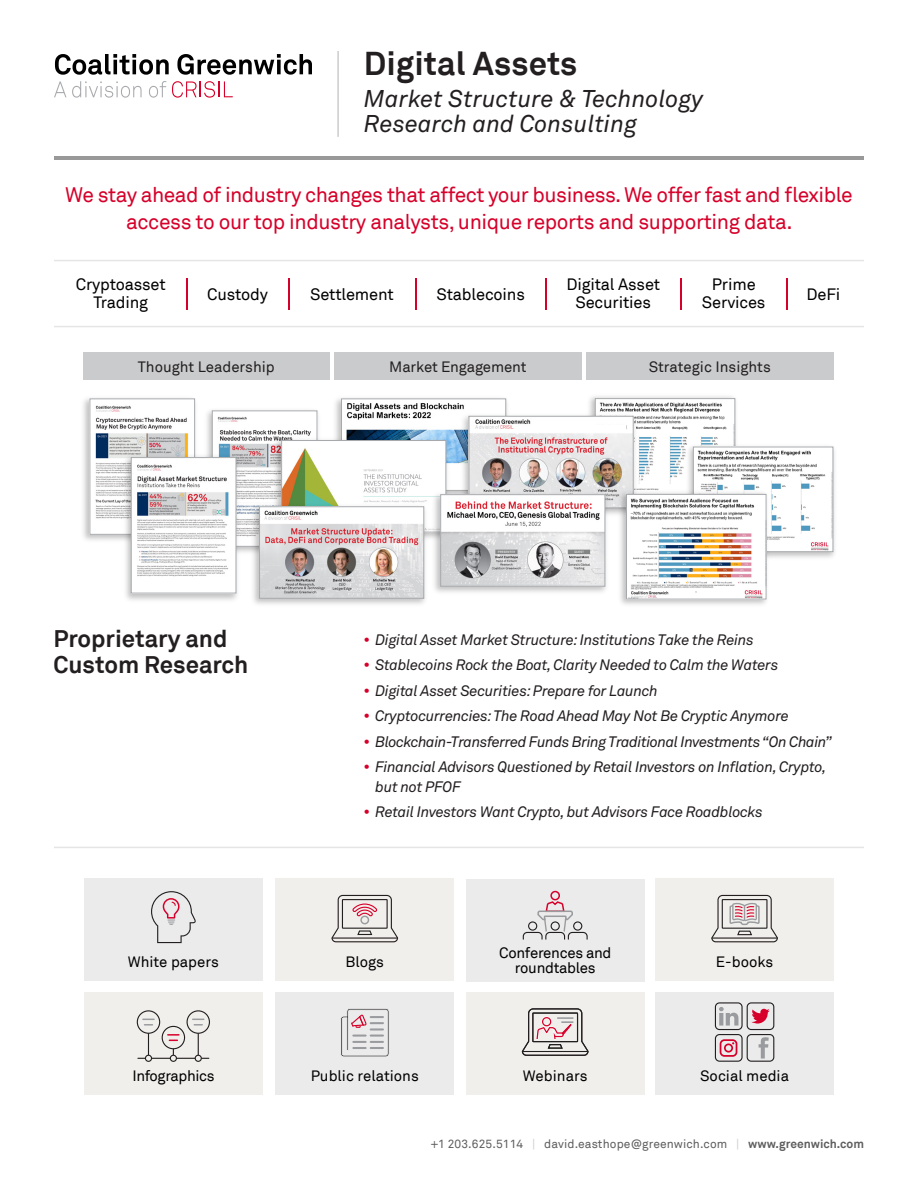
<style>
.page{position:relative;width:918px;height:1188px;background:#fff}
.page>*{position:absolute;margin:0;border:0;box-sizing:border-box;transform-origin:0 0}
.Sellsheet_Title{font:700 33px "Akkurat Pro";letter-spacing:.005em;color:#231f20}
.Sellsheet_Title-2{font:italic 24px/25.5px "Akkurat";letter-spacing:.005em;color:#231f20}
.Body_text{font:700 24px/25.5px "Akkurat Pro";color:#231f20}
.Body_text-2{font:21px/27px "Akkurat Pro";letter-spacing:-.025em;color:#d6002a;text-align:center}
.t1{font:16.5px/18px "Akkurat Pro";letter-spacing:-.01em;color:#000;text-align:center}
.Body_text-3{font:italic 15px/19.5px "Akkurat";letter-spacing:-.02em;color:#231f20}
.t2{font:15px/14.9px "Akkurat Pro";letter-spacing:-.005em;color:#000;text-align:center}
.t3{font:15px "Akkurat Pro";color:#231f20}
.t4{font:15px "Akkurat Pro";letter-spacing:-.025em;color:#000}
.t5{font:12px "Akkurat Pro";letter-spacing:.01em;color:#5d5e5d}
.s1{font-family:"Gotham";font-weight:500;font-style:normal;color:#d6002a}
.s2{color:#cecfce}
.s3{font-weight:700}
</style>
<div class="page">
<hr style="left:337px;top:51px;width:2px;height:86px;background:#ccc">
<svg style="left:55px;top:54px;width:114px;height:21px"></svg>
<svg style="left:177px;top:54px;width:135px;height:21px"></svg>
<svg style="left:54px;top:81px;width:12px;height:16px"></svg>
<svg style="left:72px;top:81px;width:70px;height:17px"></svg>
<svg style="left:149px;top:81px;width:17px;height:17px"></svg>
<svg style="left:172px;top:81px;width:61px;height:17px"></svg>
<hr style="left:54px;top:156px;width:810px;height:4px;background:#999">
<hr style="left:54px;top:326px;width:810px;height:1px;background:#ccc">
<hr style="left:54px;top:260px;width:810px;height:1px;background:#ccc">
<hr style="left:54px;top:847px;width:810px;height:1px;background:#ccc">
<hr style="left:186px;top:278px;width:1px;height:32px;background:#d6002a">
<hr style="left:288px;top:278px;width:1px;height:32px;background:#d6002a">
<hr style="left:415px;top:278px;width:2px;height:32px;background:#d6002a">
<hr style="left:545px;top:278px;width:2px;height:32px;background:#d6002a">
<hr style="left:680px;top:278px;width:1px;height:32px;background:#d6002a">
<hr style="left:786px;top:278px;width:2px;height:32px;background:#d6002a">
<img style="left:589px;top:396px;width:147px;height:45px">
<img style="left:597px;top:400px;width:136px;height:84px">
<div style="left:595px;top:398px;width:140px;height:106px;border:1px solid #a7a9ac"></div>
<img style="left:83px;top:398px;width:113px;height:143px">
<img style="left:92px;top:401px;width:101px;height:132px">
<div style="left:90px;top:399px;width:105px;height:136px;border:1px solid #a7a9ac"></div>
<img style="left:207px;top:410px;width:111px;height:142px">
<img style="left:214px;top:413px;width:101px;height:132px">
<div style="left:212px;top:411px;width:105px;height:136px;border:1px solid #a7a9ac"></div>
<img style="left:119px;top:452px;width:125px;height:148px">
<img style="left:133px;top:459px;width:101px;height:132px">
<div style="left:131px;top:457px;width:105px;height:136px;border:1px solid #a7a9ac"></div>
<img style="left:335px;top:398px;width:172px;height:36px">
<img style="left:343px;top:401px;width:161px;height:63px">
<div style="left:341px;top:399px;width:165px;height:92px;border:1px solid #a7a9ac"></div>
<img style="left:271px;top:434px;width:183px;height:67px">
<img style="left:283px;top:442px;width:161px;height:59px">
<div style="left:281px;top:440px;width:165px;height:92px;border:1px solid #a7a9ac"></div>
<img style="left:248px;top:501px;width:182px;height:103px">
<img style="left:261px;top:508px;width:161px;height:89px">
<div style="left:259px;top:506px;width:165px;height:93px;border:1px solid #a7a9ac"></div>
<img style="left:458px;top:410px;width:182px;height:104px">
<img style="left:471px;top:418px;width:161px;height:88px">
<div style="left:469px;top:416px;width:165px;height:92px;border:1px solid #a7a9ac"></div>
<div style="left:595px;top:425px;width:31px;height:6px;background:#fff"></div>
<img style="left:430px;top:489px;width:183px;height:103px">
<img style="left:442px;top:496px;width:161px;height:89px">
<div style="left:440px;top:494px;width:165px;height:93px;border:1px solid #a7a9ac"></div>
<div style="left:83px;top:352px;width:246px;height:28px;background:#cacbcd"></div>
<div style="left:334px;top:352px;width:248px;height:28px;background:#cacbcd"></div>
<div style="left:586px;top:352px;width:248px;height:28px;background:#cacbcd"></div>
<img style="left:683px;top:441px;width:152px;height:117px">
<img style="left:695px;top:449px;width:136px;height:101px">
<div style="left:693px;top:447px;width:140px;height:105px;border:1px solid #a7a9ac"></div>
<img style="left:616px;top:488px;width:156px;height:117px">
<img style="left:628px;top:496px;width:136px;height:101px">
<div style="left:626px;top:494px;width:140px;height:105px;border:1px solid #a7a9ac"></div>
<div style="left:655px;top:992px;width:179px;height:103px;background:#ebebeb"></div>
<svg style="left:751px;top:1008px;width:19px;height:16px"></svg>
<div style="left:715px;top:1002px;width:28px;height:28px;border:1px solid #231f20;border-radius:4px"></div>
<div style="left:747px;top:1002px;width:27px;height:28px;border:1px solid #231f20;border-radius:4px"></div>
<div style="left:715px;top:1034px;width:28px;height:28px;border:1px solid #231f20;border-radius:4px"></div>
<div style="left:747px;top:1034px;width:27px;height:28px;border:1px solid #231f20;border-radius:4px"></div>
<svg style="left:719px;top:1007px;width:19px;height:19px"></svg>
<svg style="left:759px;top:1037px;width:10px;height:22px"></svg>
<div style="left:720px;top:1039px;width:17px;height:18px;background:#d6002a;border-radius:5px"></div>
<svg style="left:721px;top:1041px;width:15px;height:14px"></svg>
<div style="left:655px;top:879px;width:179px;height:102px;background:#f1efec"></div>
<svg style="left:711px;top:894px;width:67px;height:49px"></svg>
<div style="left:466px;top:992px;width:179px;height:103px;background:#f1efec"></div>
<svg style="left:521px;top:1008px;width:68px;height:48px"></svg>
<hr style="left:522px;top:1051px;width:66px;height:1px;background:#231f20">
<div style="left:466px;top:880px;width:179px;height:102px;background:#ebebeb"></div>
<div style="left:550px;top:891px;width:10px;height:9px;border:2px solid #d6002a;border-radius:50%"></div>
<svg style="left:522px;top:902px;width:66px;height:38px"></svg>
<div style="left:275px;top:992px;width:179px;height:103px;background:#ebebeb"></div>
<svg style="left:340px;top:1008px;width:49px;height:49px"></svg>
<div style="left:275px;top:879px;width:179px;height:102px;background:#f1efec"></div>
<svg style="left:331px;top:894px;width:68px;height:49px"></svg>
<div style="left:84px;top:992px;width:179px;height:103px;background:#f1efec"></div>
<hr style="left:138px;top:1058px;width:71px;height:1px;background:#231f20">
<div style="left:145px;top:1055px;width:7px;height:6px;background:#f1efec;border-radius:50%"></div>
<div style="left:145px;top:1055px;width:7px;height:7px;border:1px solid #231f20;border-radius:50%"></div>
<svg style="left:137px;top:1011px;width:23px;height:22px"></svg>
<div style="left:137px;top:1010px;width:23px;height:24px;border:1px solid #231f20;border-radius:50%"></div>
<svg style="left:143px;top:1019px;width:11px;height:36px"></svg>
<div style="left:195px;top:1055px;width:7px;height:7px;border:1px solid #231f20;border-radius:50%"></div>
<svg style="left:187px;top:1011px;width:22px;height:22px"></svg>
<div style="left:187px;top:1010px;width:23px;height:24px;border:1px solid #231f20;border-radius:50%"></div>
<svg style="left:193px;top:1019px;width:11px;height:42px"></svg>
<div style="left:170px;top:1055px;width:7px;height:7px;border:1px solid #231f20;border-radius:50%"></div>
<svg style="left:162px;top:1026px;width:23px;height:23px"></svg>
<div style="left:162px;top:1026px;width:23px;height:23px;border:1px solid #231f20;border-radius:50%"></div>
<svg style="left:168px;top:1034px;width:11px;height:27px"></svg>
<div style="left:84px;top:878px;width:179px;height:103px;background:#ebebeb"></div>
<svg style="left:151px;top:891px;width:45px;height:52px"></svg>
<p class="Sellsheet_Title" style="left:364px;top:43px;width:215px">Digital Assets</p>
<p class="Sellsheet_Title-2" style="left:364px;top:86px;width:341px">Market Structure &amp; Technology<br>Research and Consulting</p>
<p class="Body_text-2" style="left:65px;top:182px;width:789px">We stay ahead of industry changes that affect your business. We offer fast and flexible access to our top industry analysts, unique reports and supporting data.</p>
<p class="t1" style="left:76px;top:276px;width:92px">Cryptoasset<br>Trading</p>
<p class="t1" style="left:207px;top:286px;width:62px">Custody</p>
<p class="t1" style="left:310px;top:286px;width:85px">Settlement</p>
<p class="t1" style="left:436px;top:286px;width:90px">Stablecoins</p>
<p class="t1" style="left:566px;top:276px;width:95px">Digital Asset<br>Securities</p>
<p class="t1" style="left:702px;top:276px;width:65px">Prime<br>Services</p>
<p class="t1" style="left:807px;top:286px;width:35px">DeFi</p>
<p class="t3" style="left:138px;top:358px;width:139px">Thought Leadership</p>
<p class="t3" style="left:389px;top:358px;width:139px">Market Engagement</p>
<p class="t3" style="left:649px;top:358px;width:124px">Strategic Insights</p>
<p class="Body_text" style="left:53px;top:626px;width:197px">Proprietary and<br>Custom Research</p>
<p class="Body_text-3" style="left:363px;top:630px;width:392px"><span class="s1">•</span> Digital Asset Market Structure: Institutions Take the Reins</p>
<p class="Body_text-3" style="left:363px;top:656px;width:417px"><span class="s1">•</span> Stablecoins Rock the Boat, Clarity Needed to Calm the Waters</p>
<p class="Body_text-3" style="left:363px;top:681px;width:296px"><span class="s1">•</span> Digital Asset Securities: Prepare for Launch</p>
<p class="Body_text-3" style="left:363px;top:707px;width:427px"><span class="s1">•</span> Cryptocurrencies: The Road Ahead May Not Be Cryptic Anymore</p>
<p class="Body_text-3" style="left:363px;top:732px;width:470px"><span class="s1">•</span> Blockchain-Transferred Funds Bring Traditional Investments “On Chain”</p>
<p class="Body_text-3" style="left:375px;top:758px;width:453px;text-indent:-12px"><span class="s1">•</span> Financial Advisors Questioned by Retail Investors on Inflation, Crypto, but not PFOF</p>
<p class="Body_text-3" style="left:363px;top:803px;width:401px"><span class="s1">•</span> Retail Investors Want Crypto, but Advisors Face Roadblocks</p>
<p class="t2" style="left:128px;top:955px;width:93px">White papers</p>
<p class="t4" style="left:132px;top:1067px;width:84px">Infographics</p>
<p class="t2" style="left:345px;top:955px;width:40px">Blogs</p>
<p class="t2" style="left:499px;top:946px;width:114px">Conferences and roundtables</p>
<p class="t2" style="left:716px;top:955px;width:59px">E-books</p>
<p class="t2" style="left:311px;top:1069px;width:110px">Public relations</p>
<p class="t2" style="left:523px;top:1069px;width:66px">Webinars</p>
<p class="t2" style="left:700px;top:1069px;width:91px">Social media</p>
<p class="t5" style="left:431px;top:1137px;width:435px">+1 203.625.5114 <span class="s2">|</span> david.easthope@greenwich.com <span class="s2">|</span> <span class="s3">www.greenwich.com</span></p>
</div>
